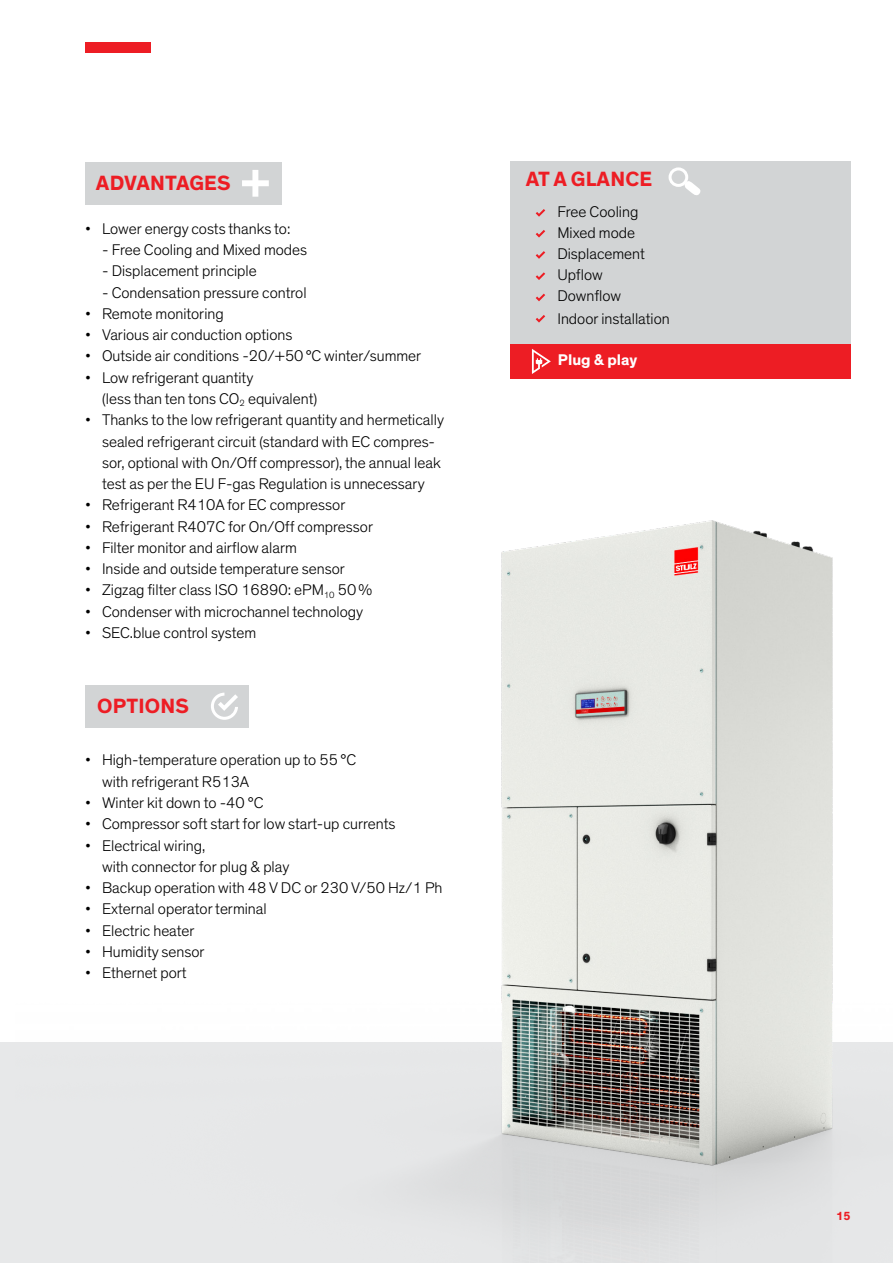
<style>
.page{position:relative;width:893px;height:1263px;background:#fff}
.page>*{position:absolute;margin:0;border:0;box-sizing:border-box;transform-origin:0 0}
.t1{font:700 21px "Theinhardt";letter-spacing:.01em;color:#ed1d24}
.t2{font:300 15.75px/21.3px "Theinhardt";color:#000}
.t3{font:700 15.75px "Theinhardt";color:#fff}
.t4{font:700 12px "Theinhardt";color:#ed1d24}
</style>
<div class="page">
<div style="left:85px;top:43px;width:66px;height:10px;background:#ed1d24"></div>
<img style="left:15px;top:520px;width:878px;height:743px">
<div style="left:510px;top:161px;width:340px;height:190px;background:#d2d4d5"></div>
<div style="left:510px;top:344px;width:340px;height:34px;background:#ed1d24"></div>
<svg style="left:532px;top:349px;width:19px;height:25px"></svg>
<div style="left:85px;top:685px;width:163px;height:42px;background:#d2d4d5"></div>
<svg style="left:211px;top:693px;width:27px;height:27px"></svg>
<svg style="left:536px;top:209px;width:9px;height:8px"></svg>
<svg style="left:536px;top:230px;width:9px;height:8px"></svg>
<svg style="left:536px;top:251px;width:9px;height:8px"></svg>
<svg style="left:536px;top:272px;width:9px;height:8px"></svg>
<svg style="left:536px;top:294px;width:9px;height:7px"></svg>
<svg style="left:536px;top:315px;width:9px;height:8px"></svg>
<div style="left:85px;top:162px;width:197px;height:43px;background:#d2d4d5"></div>
<svg style="left:242px;top:170px;width:27px;height:27px"></svg>
<div style="left:669px;top:167px;width:19px;height:20px;border:3px solid #fff;border-radius:50%"></div>
<svg style="left:683px;top:180px;width:18px;height:15px"></svg>
<h1 class="t1" style="left:96px;top:170px;width:136px">ADVANTAGES</h1>
<p class="t2" style="left:85px;top:218px;width:207px">• Lower energy costs thanks to:</p>
<p class="t2" style="left:102px;top:239px;width:207px">- Free Cooling and Mixed modes</p>
<p class="t2" style="left:102px;top:261px;width:156px">- Displacement principle</p>
<p class="t2" style="left:102px;top:282px;width:206px">- Condensation pressure control</p>
<p class="t2" style="left:85px;top:303px;width:140px">• Remote monitoring</p>
<p class="t2" style="left:85px;top:324px;width:209px">• Various air conduction options</p>
<p class="t2" style="left:85px;top:346px;width:338px">• Outside air conditions -20/+50 °C winter/summer</p>
<p class="t2" style="left:102px;top:367px;width:217px;text-indent:-17px">• Low refrigerant quantity<br>(less than ten tons CO<sub>2</sub> equivalent)</p>
<p class="t2" style="left:102px;top:410px;width:343px;text-indent:-17px">• Thanks to the low refrigerant quantity and hermetically sealed refrigerant circuit (standard with EC compres&shy;sor, optional with On/Off compressor), the annual leak test as per the EU F-gas Regulation is unnecessary</p>
<p class="t2" style="left:85px;top:495px;width:262px">• Refrigerant R410A for EC compressor</p>
<p class="t2" style="left:85px;top:516px;width:290px">• Refrigerant R407C for On/Off compressor</p>
<p class="t2" style="left:85px;top:537px;width:213px">• Filter monitor and airflow alarm</p>
<p class="t2" style="left:85px;top:558px;width:261px">• Inside and outside temperature sensor</p>
<p class="t2" style="left:85px;top:580px;width:289px">• Zigzag filter class ISO 16890: ePM<sub>10</sub> 50 %</p>
<p class="t2" style="left:85px;top:601px;width:280px">• Condenser with microchannel technology</p>
<p class="t2" style="left:85px;top:622px;width:173px">• SEC.blue control system</p>
<h1 class="t1" style="left:97px;top:693px;width:93px">OPTIONS</h1>
<p class="t2" style="left:102px;top:750px;width:256px;text-indent:-17px">• High-temperature operation up to 55 °C with refrigerant R513A</p>
<p class="t2" style="left:85px;top:792px;width:180px">• Winter kit down to -40 °C</p>
<p class="t2" style="left:85px;top:813px;width:312px">• Compressor soft start for low start-up currents</p>
<p class="t2" style="left:102px;top:835px;width:189px;text-indent:-17px">• Electrical wiring,<br>with connector for plug &amp; play</p>
<p class="t2" style="left:85px;top:877px;width:359px">• Backup operation with 48 V DC or 230 V/50 Hz/1 Ph</p>
<p class="t2" style="left:85px;top:899px;width:183px">• External operator terminal</p>
<p class="t2" style="left:85px;top:920px;width:111px">• Electric heater</p>
<p class="t2" style="left:85px;top:941px;width:121px">• Humidity sensor</p>
<p class="t2" style="left:85px;top:962px;width:103px">• Ethernet port</p>
<h1 class="t1" style="left:526px;top:166px;width:128px">AT A GLANCE</h1>
<p class="t2" style="left:557px;top:201px;width:114px">Free Cooling<br>Mixed mode<br>Displacement<br>Upflow<br>Downflow<br>Indoor installation</p>
<p class="t3" style="left:558px;top:350px;width:81px">Plug &amp; play</p>
<p class="t4" style="left:836px;top:1209px;width:16px">15</p>
</div>
